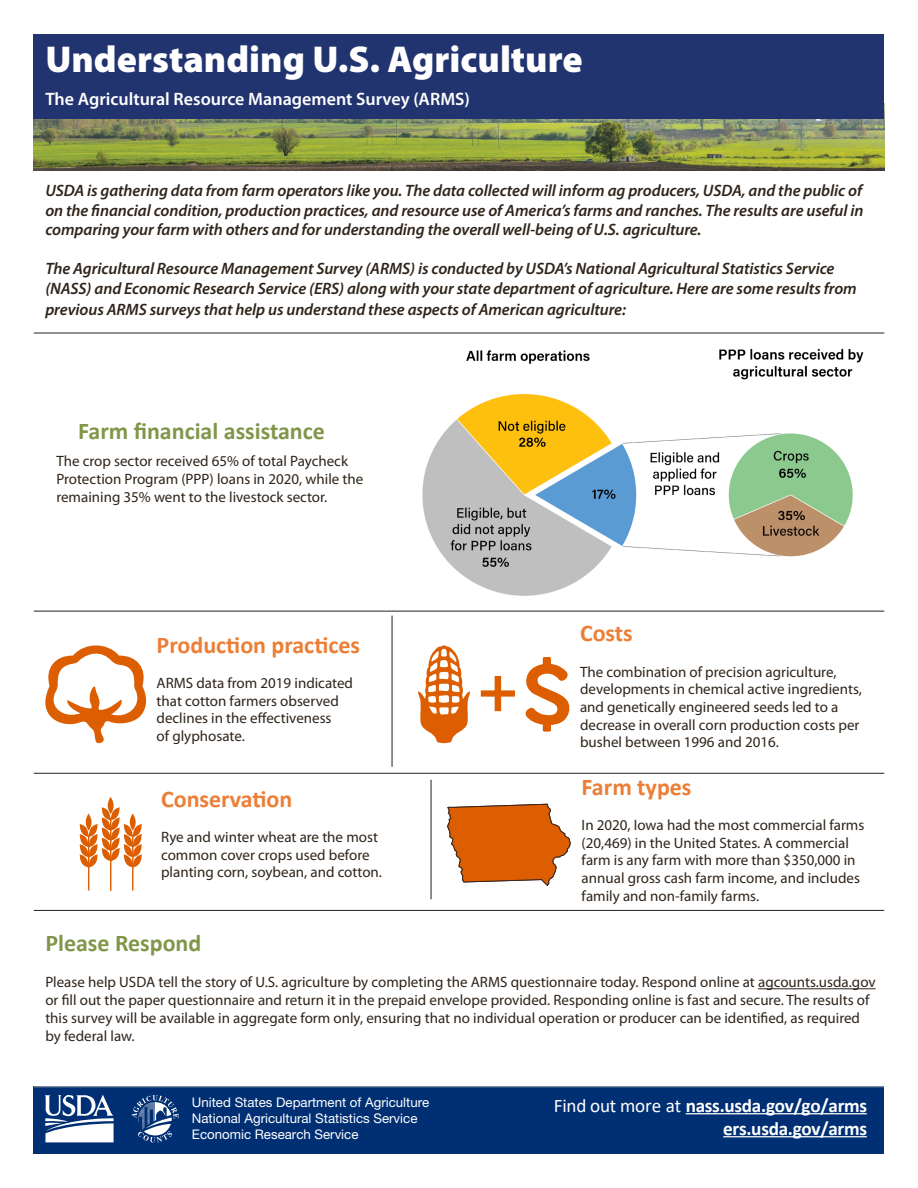
<style>
.page{position:relative;width:918px;height:1188px;background:#fff}
.page>*{position:absolute;margin:0;border:0;box-sizing:border-box;transform-origin:0 0}
.t1{font:900 37.5px "Myriad Pro";color:#fff}
.t2{font:700 24px "Calibri";color:#ec7e35}
.t3{font:700 24px "Calibri";color:#82964a}
.t4{font:700 19.2px/23px "Calibri";letter-spacing:-.015em;color:#fff;text-align:right}
.t5{font:600 18px "Myriad Pro";color:#fff}
.t6{font:italic 600 16.5px/19.5px "Myriad Pro";letter-spacing:-.005em;color:#2f241a;text-align:justify}
.t7{font:15px/17.7px "Myriad Pro";color:#2f241a}
.t8{font:13.2px/15.9px "Helvetica Neue LT Std";color:#fff}
.s1{font-weight:400}
</style>
<div class="page">
<div style="left:34px;top:1086px;width:850px;height:68px;background:#002f73"></div>
<img style="left:34px;top:119px;width:850px;height:52px">
<div style="left:34px;top:35px;width:850px;height:84px;background:#22346f"></div>
<hr style="left:34px;top:1086px;width:850px;height:1px;background:#a8a9ad">
<hr style="left:34px;top:333px;width:850px;height:1px;background:#231f20">
<hr style="left:34px;top:611px;width:850px;height:1px;background:#231f20">
<hr style="left:34px;top:773px;width:850px;height:1px;background:#231f20">
<hr style="left:34px;top:910px;width:850px;height:1px;background:#231f20">
<svg style="left:45px;top:645px;width:102px;height:99px"></svg>
<hr style="left:392px;top:616px;width:1px;height:151px;background:#231f20">
<hr style="left:431px;top:780px;width:1px;height:119px;background:#231f20">
<svg style="left:418px;top:645px;width:53px;height:99px"></svg>
<svg style="left:525px;top:657px;width:45px;height:75px"></svg>
<svg style="left:481px;top:676px;width:34px;height:35px"></svg>
<svg style="left:108px;top:797px;width:6px;height:17px"></svg>
<svg style="left:80px;top:807px;width:62px;height:84px"></svg>
<svg style="left:447px;top:803px;width:124px;height:84px"></svg>
<hr style="left:758px;top:988px;width:118px;height:1px;background:#2f241a">
<hr style="left:686px;top:1113px;width:181px;height:1px;background:#fff">
<hr style="left:723px;top:1136px;width:144px;height:1px;background:#fff">
<svg style="left:132px;top:1095px;width:47px;height:47px"></svg>
<svg style="left:45px;top:1095px;width:69px;height:47px"></svg>
<img style="left:422px;top:348px;width:442px;height:248px">
<p class="t1" style="left:45px;top:35px;width:539px">Understanding U.S. Agriculture</p>
<p class="t5" style="left:45px;top:88px;width:426px">The Agricultural Resource Management Survey (ARMS)</p>
<p class="t6" style="left:45px;top:181px;width:820px">USDA is gathering data from farm operators like you. The data collected will inform ag producers, USDA, and the public of on the financial condition, production practices, and resource use of America’s farms and ranches. The results are useful in comparing your farm with others and for understanding the overall well-being of U.S. agriculture.</p>
<p class="t6" style="left:45px;top:259px;width:813px">The Agricultural Resource Management Survey (ARMS) is conducted by USDA’s National Agricultural Statistics Service (NASS) and Economic Research Service (ERS) along with your state department of agriculture. Here are some results from</p>
<p class="t6" style="left:45px;top:299px;width:582px">previous ARMS surveys that help us understand these aspects of American agriculture:</p>
<p class="t3" style="left:78px;top:414px;width:248px">Farm financial assistance</p>
<p class="t7" style="left:56px;top:451px;width:309px">The crop sector received 65% of total Paycheck<br>Protection Program (PPP) loans in 2020, while the remaining 35% went to the livestock sector.</p>
<p class="t2" style="left:157px;top:628px;width:205px">Production practices</p>
<p class="t7" style="left:157px;top:674px;width:198px">ARMS data from 2019 indicated that cotton farmers observed declines in the effectiveness<br>of glyphosate.</p>
<p class="t2" style="left:161px;top:782px;width:133px">Conservation</p>
<p class="t7" style="left:161px;top:828px;width:222px">Rye and winter wheat are the most common cover crops used before planting corn, soybean, and cotton.</p>
<p class="t2" style="left:580px;top:616px;width:54px">Costs</p>
<p class="t7" style="left:580px;top:663px;width:283px">The combination of precision agriculture, developments in chemical active ingredients, and genetically engineered seeds led to a decrease in overall corn production costs per bushel between 1996 and 2016.</p>
<p class="t2" style="left:582px;top:770px;width:111px">Farm types</p>
<p class="t7" style="left:582px;top:816px;width:284px">In 2020, Iowa had the most commercial farms (20,469) in the United States. A commercial farm is any farm with more than $350,000 in annual gross cash farm income, and includes family and non-family farms.</p>
<p class="t3" style="left:45px;top:926px;width:158px">Please Respond</p>
<p class="t7" style="left:45px;top:973px;width:832px">Please help USDA tell the story of U.S. agriculture by completing the ARMS questionnaire today. Respond online at agcounts.usda.gov or fill out the paper questionnaire and return it in the prepaid envelope provided. Responding online is fast and secure. The results of this survey will be available in aggregate form only, ensuring that no individual operation or producer can be identified, as required by federal law.</p>
<p class="t8" style="left:192px;top:1094px;width:239px">United States Department of Agriculture<br>National Agricultural Statistics Service<br>Economic Research Service</p>
<p class="t4" style="left:554px;top:1093px;width:315px"><span class="s1">Find out more at</span> nass.usda.gov/go/arms ers.usda.gov/arms</p>
</div>
